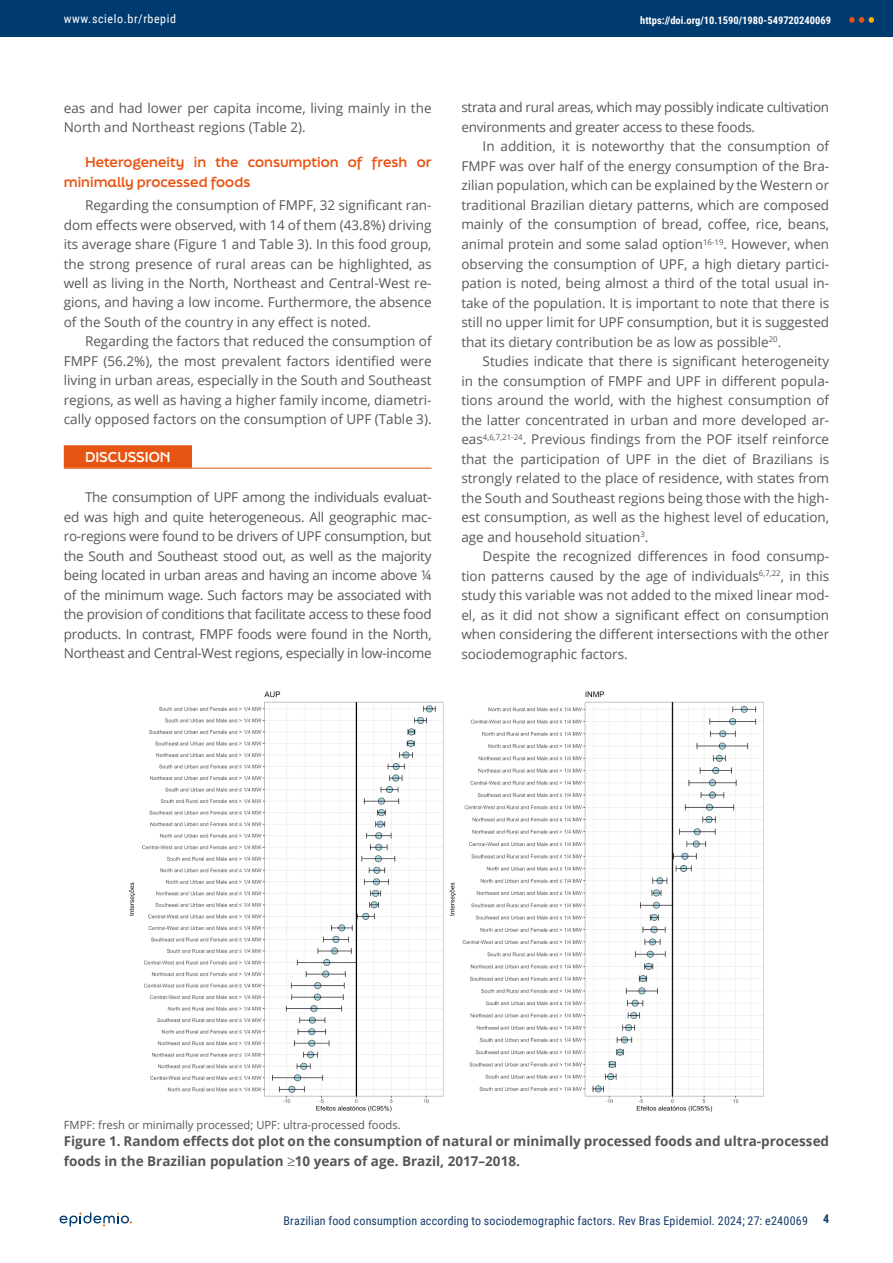
<style>
.page{position:relative;width:893px;height:1263px;background:#fff}
.page>*{position:absolute;margin:0;border:0;box-sizing:border-box;transform-origin:0 0}
.t1{font:13.5px/19.5px "Open Sans";color:#575756;text-align:justify}
.t2{font:700 13.5px/19.5px "Open Sans";color:#575756}
.t3{font:13.5px/19.5px "Open Sans";letter-spacing:-.02em;color:#575756}
.t4{font:700 13.5px/19.5px "Final Six";color:#e85412}
.t5{font:700 13.5px "Final Six";color:#fff}
.t6{font:12px "Roboto Condensed";letter-spacing:.015em;color:#173d6b}
.t7{font:12px "Roboto Condensed";letter-spacing:.05em;color:#fff}
.t8{font:700 12px "Roboto Condensed";color:#173d6b}
.t9{font:11.25px "Open Sans";color:#575756}
.t10{font:700 10.5px "Roboto Condensed";color:#fff}
</style>
<div class="page">
<div style="left:0;top:0;width:893px;height:36px;background:#003b70"></div>
<svg style="left:849px;top:17px;width:25px;height:6px"></svg>
<svg style="left:60px;top:1212px;width:72px;height:14px"></svg>
<div style="left:64px;top:445px;width:128px;height:23px;background:#e85412"></div>
<hr style="left:64px;top:468px;width:368px;height:1px;background:#e85412">
<img style="left:129px;top:691px;width:635px;height:421px">
<p class="t7" style="left:64px;top:10px;width:114px">www.scielo.br/rbepid</p>
<p class="t10" style="left:640px;top:12px;width:192px">https://doi.org/10.1590/1980-549720240069</p>
<p class="t1" style="left:64px;top:98px;width:369px">eas and had lower per capita income, living mainly in the<br>North and Northeast regions (Table 2).</p>
<p class="t4" style="left:64px;top:152px;width:369px;text-indent:21px">Heterogeneity in the consumption of fresh or minimally processed foods</p>
<p class="t1" style="left:64px;top:195px;width:369px;text-indent:21px">Regarding the consumption of FMPF, 32 significant ran&shy;dom effects were observed, with 14 of them (43.8%) driving its average share (Figure 1 and Table 3). In this food group, the strong presence of rural areas can be highlighted, as well as living in the North, Northeast and Central-West re&shy;gions, and having a low income. Furthermore, the absence of the South of the country in any effect is noted.</p>
<p class="t1" style="left:64px;top:331px;width:369px;text-indent:21px">Regarding the factors that reduced the consumption of FMPF (56.2%), the most prevalent factors identified were living in urban areas, especially in the South and Southeast regions, as well as having a higher family income, diametri&shy;cally opposed factors on the consumption of UPF (Table 3).</p>
<p class="t5" style="left:85px;top:447px;width:87px">DISCUSSION</p>
<p class="t1" style="left:64px;top:487px;width:369px;text-indent:21px">The consumption of UPF among the individuals evaluat&shy;ed was high and quite heterogeneous. All geographic mac&shy;ro-regions were found to be drivers of UPF consumption, but the South and Southeast stood out, as well as the majority being located in urban areas and having an income above ¼ of the minimum wage. Such factors may be associated with the provision of conditions that facilitate access to these food products. In contrast, FMPF foods were found in the North, Northeast and Central-West regions, especially in low-income</p>
<p class="t3" style="left:461px;top:97px;width:369px">strata and rural areas, which may possibly indicate cultivation environments and greater access to these foods.</p>
<p class="t1" style="left:461px;top:136px;width:369px;text-indent:21px">In addition, it is noteworthy that the consumption of FMPF was over half of the energy consumption of the Bra&shy;zilian population, which can be explained by the Western or traditional Brazilian dietary patterns, which are composed mainly of the consumption of bread, coffee, rice, beans, animal protein and some salad option<sup>16-19</sup>. However, when observing the consumption of UPF, a high dietary partici&shy;pation is noted, being almost a third of the total usual in&shy;take of the population. It is important to note that there is still no upper limit for UPF consumption, but it is suggested that its dietary contribution be as low as possible<sup>20</sup>.</p>
<p class="t1" style="left:461px;top:351px;width:369px;text-indent:21px">Studies indicate that there is significant heterogeneity in the consumption of FMPF and UPF in different popula&shy;tions around the world, with the highest consumption of the latter concentrated in urban and more developed ar&shy;eas<sup>4,6,7,21-24</sup>. Previous findings from the POF itself reinforce that the participation of UPF in the diet of Brazilians is strongly related to the place of residence, with states from the South and Southeast regions being those with the high&shy;est consumption, as well as the highest level of education, age and household situation<sup>3</sup>.</p>
<p class="t1" style="left:461px;top:546px;width:369px;text-indent:21px">Despite the recognized differences in food consump&shy;tion patterns caused by the age of individuals<sup>6,7,22</sup>, in this study this variable was not added to the mixed linear mod&shy;el, as it did not show a significant effect on consumption when considering the different intersections with the other sociodemographic factors.</p>
<p class="t9" style="left:64px;top:1118px;width:338px">FMPF: fresh or minimally processed; UPF: ultra-processed foods.</p>
<p class="t2" style="left:64px;top:1131px;width:767px">Figure 1. Random effects dot plot on the consumption of natural or minimally processed foods and ultra-processed foods in the Brazilian population ≥10 years of age. Brazil, 2017–2018.</p>
<p class="t6" style="left:283px;top:1212px;width:526px">Brazilian food consumption according to sociodemographic factors. Rev Bras Epidemiol. 2024; 27: e240069</p>
<p class="t8" style="left:823px;top:1211px;width:8px">4</p>
</div>
